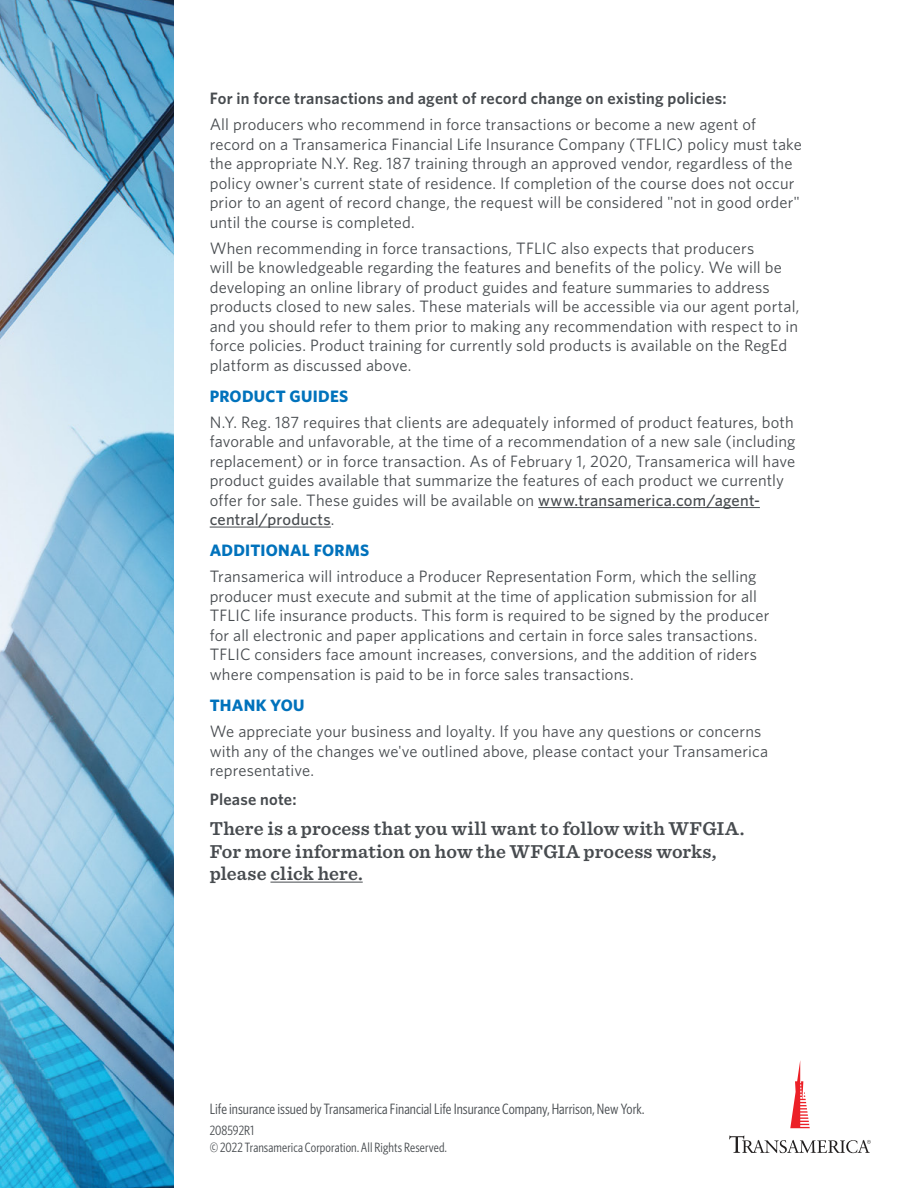
<style>
.page{position:relative;width:918px;height:1188px;background:#fff}
.page>*{position:absolute;margin:0;border:0;box-sizing:border-box;transform-origin:0 0}
.t1{font:600 19.5px/22.5px "Sentinel";letter-spacing:.005em;color:#474b4f}
.t2{font:16.5px/19.5px "Whitney";letter-spacing:.01em;color:#474b4f}
.t3{font:600 16.5px "Whitney";letter-spacing:.01em;color:#474b4f}
.t4{font:700 16.5px "Whitney";letter-spacing:.015em;color:#0072bc}
.t5{font:15px "Whitney Condensed";color:#474b4f}
.t6{font:13.5px/16.5px "Whitney Condensed";letter-spacing:.005em;color:#474b4f}
.s1{font-weight:500}
</style>
<div class="page">
<svg style="left:729px;top:1136px;width:142px;height:17px"></svg>
<svg style="left:790px;top:1060px;width:20px;height:68px"></svg>
<hr style="left:538px;top:507px;width:222px;height:1px;background:#474b4f">
<hr style="left:210px;top:527px;width:121px;height:1px;background:#474b4f">
<hr style="left:270px;top:882px;width:93px;height:1px;background:#474b4f">
<img style="left:0;top:0;width:174px;height:1188px">
<p class="t3" style="left:210px;top:87px;width:518px">For in force transactions and agent of record change on existing policies:</p>
<p class="t2" style="left:210px;top:114px;width:594px">All producers who recommend in force transactions or become a new agent of record on a Transamerica Financial Life Insurance Company (TFLIC) policy must take the appropriate N.Y. Reg. 187 training through an approved vendor, regardless of the policy owner's current state of residence. If completion of the course does not occur prior to an agent of record change, the request will be considered "not in good order" until the course is completed.</p>
<p class="t2" style="left:210px;top:238px;width:591px">When recommending in force transactions, TFLIC also expects that producers<br>will be knowledgeable regarding the features and benefits of the policy. We will be developing an online library of product guides and feature summaries to address products closed to new sales. These materials will be accessible via our agent portal, and you should refer to them prior to making any recommendation with respect to in force policies. Product training for currently sold products is available on the RegEd platform as discussed above.</p>
<p class="t4" style="left:210px;top:385px;width:140px">PRODUCT GUIDES</p>
<p class="t2" style="left:210px;top:412px;width:587px">N.Y. Reg. 187 requires that clients are adequately informed of product features, both favorable and unfavorable, at the time of a recommendation of a new sale (including replacement) or in force transaction. As of February 1, 2020, Transamerica will have product guides available that summarize the features of each product we currently offer for sale. These guides will be available on <span class="s1">www.transamerica.com/agent&shy;central/products</span>.</p>
<p class="t4" style="left:210px;top:539px;width:161px">ADDITIONAL FORMS</p>
<p class="t2" style="left:210px;top:567px;width:561px">Transamerica will introduce a Producer Representation Form, which the selling producer must execute and submit at the time of application submission for all TFLIC life insurance products. This form is required to be signed by the producer for all electronic and paper applications and certain in force sales transactions.<br>TFLIC considers face amount increases, conversions, and the addition of riders where compensation is paid to be in force sales transactions.</p>
<p class="t4" style="left:210px;top:694px;width:96px">THANK YOU</p>
<p class="t2" style="left:210px;top:721px;width:560px">We appreciate your business and loyalty. If you have any questions or concerns with any of the changes we've outlined above, please contact your Transamerica representative.</p>
<p class="t3" style="left:210px;top:789px;width:88px">Please note:</p>
<p class="t1" style="left:210px;top:816px;width:536px">There is a process that you will want to follow with WFGIA.<br>For more information on how the WFGIA process works, please click here.</p>
<p class="t5" style="left:210px;top:1100px;width:436px">Life insurance issued by Transamerica Financial Life Insurance Company, Harrison, New York.</p>
<p class="t6" style="left:210px;top:1122px;width:238px">208592R1<br>© 2022 Transamerica Corporation. All Rights Reserved.</p>
</div>
